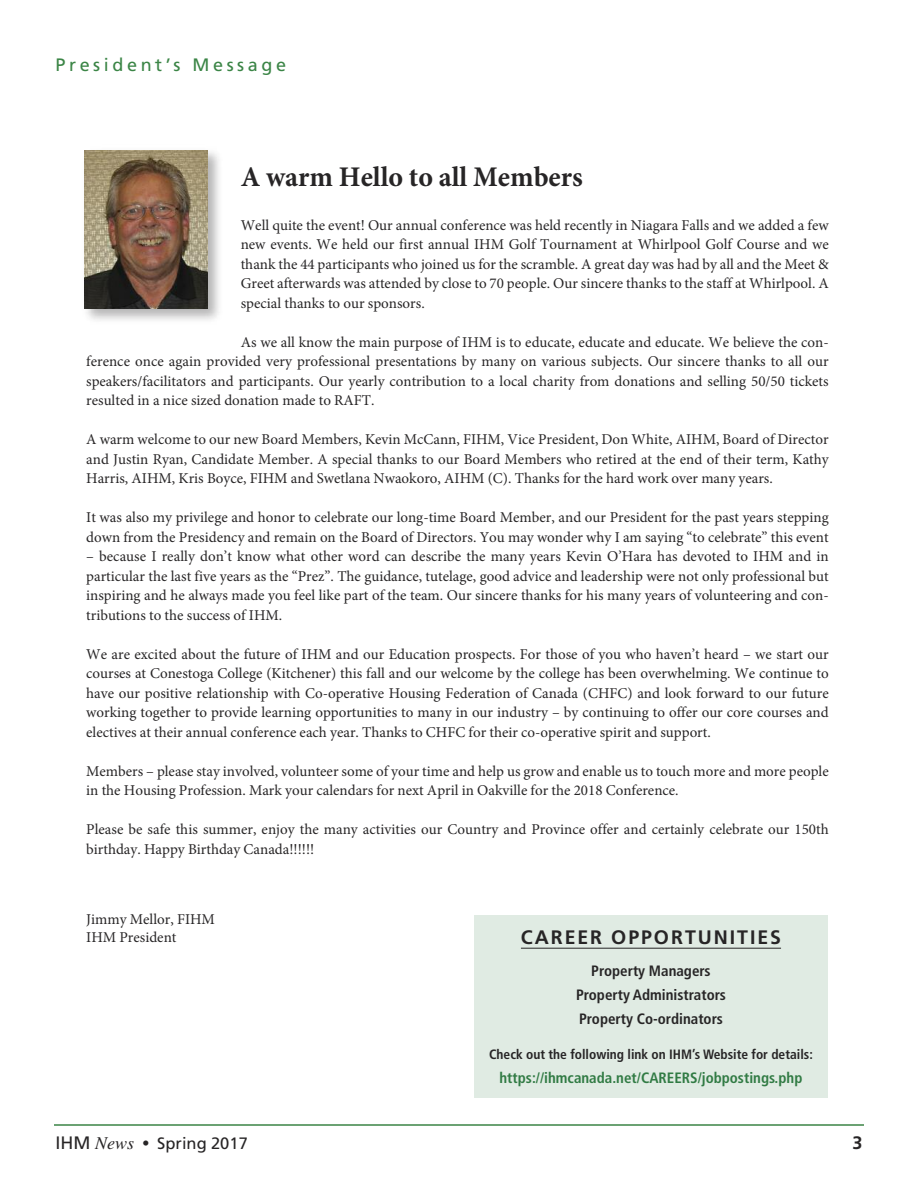
<style>
.page{position:relative;width:918px;height:1188px;background:#fff}
.page>*{position:absolute;margin:0;border:0;box-sizing:border-box;transform-origin:0 0}
.t1{font:700 28.5px "Minion Pro";color:#272526}
.t2{font:700 19.5px "Frutiger";letter-spacing:.1em;color:#272526}
.t3{font:18px "Frutiger";letter-spacing:.2em;color:#3b8546}
.t4{font:700 18px "Frutiger";color:#272526}
.t5{font:16.5px "Frutiger";color:#272526}
.t6{font:15px/19.5px "Minion Pro";color:#272526;text-align:justify}
.t7{font:700 condensed 15px/24px "Frutiger";color:#272526;text-align:center}
.t8{font:700 condensed 15px "Frutiger";color:#317b44}
.t9{font:700 condensed 13.5px "Frutiger";color:#272526}
.s1{font-size:18px}
.s2{font-family:"Times";font-style:italic;font-size:18px}
</style>
<div class="page">
<hr style="left:54px;top:1125px;width:810px;height:1px;background:#3b8546">
<img style="left:84px;top:150px;width:135px;height:171px">
<img style="left:85px;top:150px;width:123px;height:159px">
<div style="left:474px;top:915px;width:354px;height:183px;background:#e0ebe3"></div>
<hr style="left:521px;top:948px;width:260px;height:1px;background:#272526">
<p class="t3" style="left:56px;top:57px;width:232px">President’s Message</p>
<h1 class="t1" style="left:241px;top:166px;width:344px">A warm Hello to all Members</h1>
<p class="t6" style="left:241px;top:217px;width:589px">Well quite the event! Our annual conference was held recently in Niagara Falls and we added a few new events. We held our first annual IHM Golf Tournament at Whirlpool Golf Course and we thank the 44 participants who joined us for the scramble. A great day was had by all and the Meet &amp; Greet afterwards was attended by close to 70 people. Our sincere thanks to the staff at Whirlpool. A special thanks to our sponsors.</p>
<p class="t6" style="left:86px;top:334px;width:744px;text-indent:155px">As we all know the main purpose of IHM is to educate, educate and educate. We believe the con&shy;ference once again provided very professional presentations by many on various subjects. Our sincere thanks to all our speakers/facilitators and participants. Our yearly contribution to a local charity from donations and selling 50/50 tickets resulted in a nice sized donation made to RAFT.</p>
<p class="t6" style="left:86px;top:431px;width:744px">A warm welcome to our new Board Members, Kevin McCann, FIHM, Vice President, Don White, AIHM, Board of Director and Justin Ryan, Candidate Member. A special thanks to our Board Members who retired at the end of their term, Kathy Harris, AIHM, Kris Boyce, FIHM and Swetlana Nwaokoro, AIHM (C). Thanks for the hard work over many years.</p>
<p class="t6" style="left:86px;top:509px;width:744px">It was also my privilege and honor to celebrate our long-time Board Member, and our President for the past years stepping down from the Presidency and remain on the Board of Directors. You may wonder why I am saying “to celebrate” this event</p>
<p class="t6" style="left:86px;top:548px;width:744px">– because I really don’t know what other word can describe the many years Kevin O’Hara has devoted to IHM and in particular the last five years as the “Prez”. The guidance, tutelage, good advice and leadership were not only professional but inspiring and he always made you feel like part of the team. Our sincere thanks for his many years of volunteering and con&shy;tributions to the success of IHM.</p>
<p class="t6" style="left:86px;top:646px;width:744px">We are excited about the future of IHM and our Education prospects. For those of you who haven’t heard – we start our courses at Conestoga College (Kitchener) this fall and our welcome by the college has been overwhelming. We continue to have our positive relationship with Co-operative Housing Federation of Canada (CHFC) and look forward to our future working together to provide learning opportunities to many in our industry – by continuing to offer our core courses and electives at their annual conference each year. Thanks to CHFC for their co-operative spirit and support.</p>
<p class="t6" style="left:86px;top:763px;width:744px">Members – please stay involved, volunteer some of your time and help us grow and enable us to touch more and more people in the Housing Profession. Mark your calendars for next April in Oakville for the 2018 Conference.</p>
<p class="t6" style="left:86px;top:821px;width:744px">Please be safe this summer, enjoy the many activities our Country and Province offer and certainly celebrate our 150th birthday. Happy Birthday Canada!!!!!!</p>
<p class="t6" style="left:86px;top:911px;width:130px;line-height:18px">Jimmy Mellor, FIHM<br>IHM President</p>
<h2 class="t2" style="left:521px;top:929px;width:262px">CAREER OPPORTUNITIES</h2>
<p class="t7" style="left:576px;top:960px;width:151px">Property Managers<br>Property Administrators<br>Property Co-ordinators</p>
<p class="t9" style="left:489px;top:1049px;width:325px">Check out the following link on IHM’s Website for details:</p>
<p class="t8" style="left:500px;top:1071px;width:304px">https://ihmcanada.net/CAREERS/jobpostings.php</p>
<p class="t5" style="left:55px;top:1137px;width:194px"><span class="s1">IHM</span> <span class="s2">News •</span> Spring 2017</p>
<p class="t4" style="left:852px;top:1136px;width:12px">3</p>
</div>
